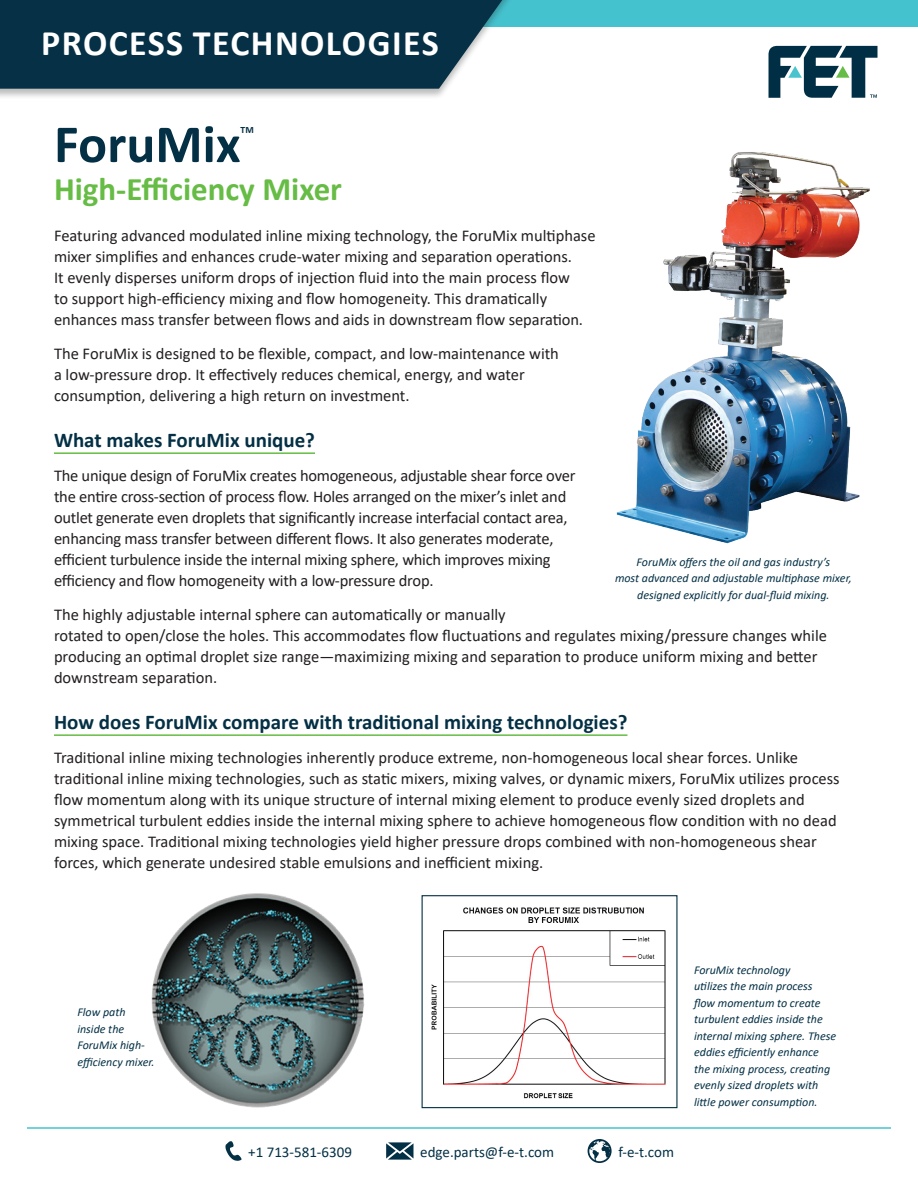
<style>
.page{position:relative;width:918px;height:1188px;background:#fff}
.page>*{position:absolute;margin:0;border:0;box-sizing:border-box;transform-origin:0 0}
.t1{font:700 54px "Calibri";color:#043045}
.t2{font:700 36px "Calibri";letter-spacing:.04em;color:#fff}
.t3{font:700 33px "Calibri";color:#66bc45}
.t4{font:700 21px "Calibri";color:#043045}
.t5{font:16.5px/21px "Calibri";color:#231f20}
.t6{font:15px "Calibri";color:#043045}
.t7{font:italic 12px/16.5px "Calibri";color:#043045}
.t8{font:700 9.6px "Calibri";color:#043045}
</style>
<div class="page">
<div style="left:0;top:0;width:918px;height:27px;background:#44c2ce"></div>
<div style="left:0;top:0;width:517px;height:100px;background:#231f20;opacity:.3"></div>
<svg style="left:0;top:0;width:512px;height:89px;background:#174053"></svg>
<hr style="left:27px;top:1127px;width:864px;height:2px;background:#46c2ce">
<hr style="left:54px;top:452px;width:261px;height:2px;background:#66bc45">
<hr style="left:54px;top:734px;width:573px;height:2px;background:#66bc45">
<img style="left:616px;top:152px;width:254px;height:392px">
<img style="left:151px;top:893px;width:214px;height:215px">
<img style="left:431px;top:907px;width:235px;height:192px">
<div style="left:422px;top:895px;width:256px;height:213px;border:1px solid #043045"></div>
<svg style="left:769px;top:46px;width:109px;height:52px"></svg>
<svg style="left:225px;top:1141px;width:17px;height:20px"></svg>
<svg style="left:386px;top:1142px;width:28px;height:18px"></svg>
<svg style="left:588px;top:1139px;width:24px;height:24px"></svg>
<h2 class="t2" style="left:41px;top:18px;width:399px">PROCESS TECHNOLOGIES</h2>
<h1 class="t1" style="left:54px;top:106px;width:188px">ForuMix</h1>
<p class="t8" style="left:241px;top:123px;width:15px">TM</p>
<h3 class="t3" style="left:54px;top:166px;width:290px">High-Efficiency Mixer</h3>
<p class="t5" style="left:54px;top:225px;width:543px">Featuring advanced modulated inline mixing technology, the ForuMix multiphase mixer simplifies and enhances crude-water mixing and separation operations.<br>It evenly disperses uniform drops of injection fluid into the main process flow<br>to support high-efficiency mixing and flow homogeneity. This dramatically enhances mass transfer between flows and aids in downstream flow separation.</p>
<p class="t5" style="left:54px;top:342px;width:506px">The ForuMix is designed to be flexible, compact, and low-maintenance with a low-pressure drop. It effectively reduces chemical, energy, and water consumption, delivering a high return on investment.</p>
<p class="t4" style="left:54px;top:425px;width:263px">What makes ForuMix unique?</p>
<p class="t5" style="left:54px;top:465px;width:523px">The unique design of ForuMix creates homogeneous, adjustable shear force over the entire cross-section of process flow. Holes arranged on the mixer’s inlet and outlet generate even droplets that significantly increase interfacial contact area, enhancing mass transfer between different flows. It also generates moderate, efficient turbulence inside the internal mixing sphere, which improves mixing efficiency and flow homogeneity with a low-pressure drop.</p>
<p class="t5" style="left:54px;top:603px;width:775px">The highly adjustable internal sphere can automatically or manually<br>rotated to open/close the holes. This accommodates flow fluctuations and regulates mixing/pressure changes while producing an optimal droplet size range—maximizing mixing and separation to produce uniform mixing and better downstream separation.</p>
<p class="t4" style="left:54px;top:707px;width:575px">How does ForuMix compare with traditional mixing technologies?</p>
<p class="t5" style="left:54px;top:747px;width:787px">Traditional inline mixing technologies inherently produce extreme, non-homogeneous local shear forces. Unlike traditional inline mixing technologies, such as static mixers, mixing valves, or dynamic mixers, ForuMix utilizes process flow momentum along with its unique structure of internal mixing element to produce evenly sized droplets and symmetrical turbulent eddies inside the internal mixing sphere to achieve homogeneous flow condition with no dead mixing space. Traditional mixing technologies yield higher pressure drops combined with non-homogeneous shear forces, which generate undesired stable emulsions and inefficient mixing.</p>
<p class="t7" style="left:615px;top:553px;width:238px;text-align:center">ForuMix offers the oil and gas industry’s<br>most advanced and adjustable multiphase mixer, designed explicitly for dual-fluid mixing.</p>
<p class="t7" style="left:77px;top:1003px;width:79px">Flow path inside the<br>ForuMix high&shy;efficiency mixer.</p>
<p class="t6" style="left:248px;top:1142px;width:105px">+1 713-581-6309</p>
<p class="t6" style="left:420px;top:1142px;width:135px">edge.parts@f-e-t.com</p>
<p class="t6" style="left:618px;top:1141px;width:57px">f-e-t.com</p>
<p class="t7" style="left:694px;top:961px;width:144px">ForuMix technology<br>utilizes the main process flow momentum to create turbulent eddies inside the internal mixing sphere. These eddies efficiently enhance the mixing process, creating evenly sized droplets with little power consumption.</p>
</div>
